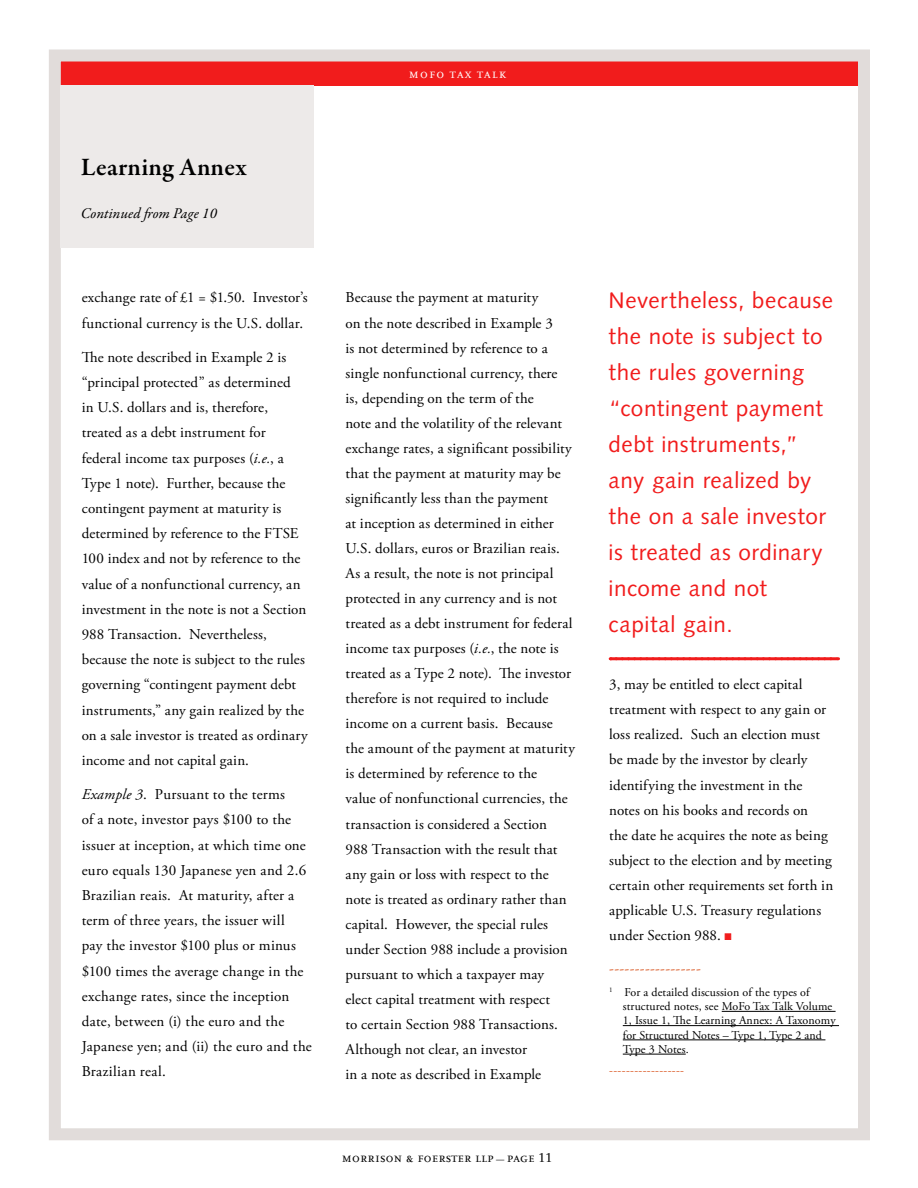
<style>
.page{position:relative;width:918px;height:1188px;background:#fff}
.page>*{position:absolute;margin:0;border:0;box-sizing:border-box;transform-origin:0 0}
.t1{font:600 25.5px "Garamond Premr Pro";letter-spacing:.01em;color:#000}
.t2{font:22.5px/36px "Syntax";letter-spacing:.02em;color:#f11c1c}
.t3{font:15px/25px "Adobe Garamond Pro";letter-spacing:.01em;color:#000}
.t4{font:italic 15px "Garamond Premr Pro";letter-spacing:.005em;color:#000}
.t5{font:15px "Adobe Garamond Pro";color:#d9541e}
.t6{font:13.5px "Scala LF Caps";letter-spacing:.01em;color:#000}
.t7{font:13.5px "Scala LF Caps";letter-spacing:.08em;color:#fff}
.t8{font:12px/14.2px "Adobe Garamond Pro";letter-spacing:.005em;color:#000}
.t9{font:12px "Adobe Garamond Pro";color:#d9541e}
.s1{font-style:italic}
.s2{font-size:8.25px}
</style>
<div class="page">
<div style="left:55px;top:54px;width:810px;height:31px;background:#f11c1c"></div>
<div style="left:49px;top:50px;width:821px;height:1090px;border:12px solid #e1dcda"></div>
<div style="left:61px;top:85px;width:253px;height:163px;background:#edeae9"></div>
<hr style="left:722px;top:1011px;width:114px;height:1px;background:#000">
<hr style="left:623px;top:1025px;width:216px;height:1px;background:#000">
<hr style="left:623px;top:1040px;width:202px;height:1px;background:#000">
<hr style="left:623px;top:1054px;width:63px;height:1px;background:#000">
<svg style="left:725px;top:933px;width:6px;height:7px"></svg>
<svg style="left:610px;top:657px;width:229px;height:3px"></svg>
<p class="t7" style="left:409px;top:66px;width:99px">mofo tax talk</p>
<h1 class="t1" style="left:81px;top:151px;width:167px">Learning Annex</h1>
<p class="t4" style="left:81px;top:204px;width:138px">Continued from Page 10</p>
<p class="t3" style="left:82px;top:286px;width:227px">exchange rate of £1 = $1.50. Investor’s functional currency is the U.S. dollar.</p>
<p class="t3" style="left:82px;top:345px;width:227px">The note described in Example 2 is “principal protected” as determined<br>in U.S. dollars and is, therefore, treated as a debt instrument for federal income tax purposes (<span class="s1">i.e.</span>, a Type 1 note). Further, because the contingent payment at maturity is determined by reference to the FTSE 100 index and not by reference to the value of a nonfunctional currency, an investment in the note is not a Section 988 Transaction. Nevertheless, because the note is subject to the rules governing “contingent payment debt instruments,” any gain realized by the on a sale investor is treated as ordinary income and not capital gain.</p>
<p class="t3" style="left:82px;top:782px;width:231px"><span class="s1">Example 3</span>. Pursuant to the terms<br>of a note, investor pays $100 to the issuer at inception, at which time one euro equals 130 Japanese yen and 2.6<br>Brazilian reais. At maturity, after a term of three years, the issuer will<br>pay the investor $100 plus or minus $100 times the average change in the exchange rates, since the inception date, between (i) the euro and the Japanese yen; and (ii) the euro and the Brazilian real.</p>
<p class="t3" style="left:346px;top:286px;width:231px">Because the payment at maturity<br>on the note described in Example 3<br>is not determined by reference to a single nonfunctional currency, there<br>is, depending on the term of the<br>note and the volatility of the relevant exchange rates, a significant possibility that the payment at maturity may be significantly less than the payment<br>at inception as determined in either U.S. dollars, euros or Brazilian reais.<br>As a result, the note is not principal protected in any currency and is not treated as a debt instrument for federal income tax purposes (<span class="s1">i.e.</span>, the note is treated as a Type 2 note). The investor therefore is not required to include income on a current basis. Because the amount of the payment at maturity is determined by reference to the<br>value of nonfunctional currencies, the transaction is considered a Section<br>988 Transaction with the result that any gain or loss with respect to the note is treated as ordinary rather than capital. However, the special rules under Section 988 include a provision pursuant to which a taxpayer may<br>elect capital treatment with respect<br>to certain Section 988 Transactions.<br>Although not clear, an investor<br>in a note as described in Example</p>
<p class="t6" style="left:342px;top:1150px;width:212px">morrison &amp; foerster llp <span class="s2">—</span> page 11</p>
<h2 class="t2" style="left:609px;top:283px;width:226px">Nevertheless, because the note is subject to the rules governing “contingent payment debt instruments,” any gain realized by the on a sale investor is treated as ordinary income and not capital gain.</h2>
<p class="t3" style="left:609px;top:673px;width:225px">3, may be entitled to elect capital treatment with respect to any gain or loss realized. Such an election must be made by the investor by clearly identifying the investment in the notes on his books and records on<br>the date he acquires the note as being subject to the election and by meeting certain other requirements set forth in applicable U.S. Treasury regulations under Section 988.</p>
<p class="t5" style="left:609px;top:959px;width:93px">------------------</p>
<p class="t8" style="left:623px;top:985px;width:214px;text-indent:-13px"><sup>1</sup> For a detailed discussion of the types of structured notes, see MoFo Tax Talk Volume 1, Issue 1, The Learning Annex: A Taxonomy for Structured Notes – Type 1, Type 2 and Type 3 Notes.</p>
<p class="t9" style="left:609px;top:1063px;width:76px">------------------</p>
</div>
